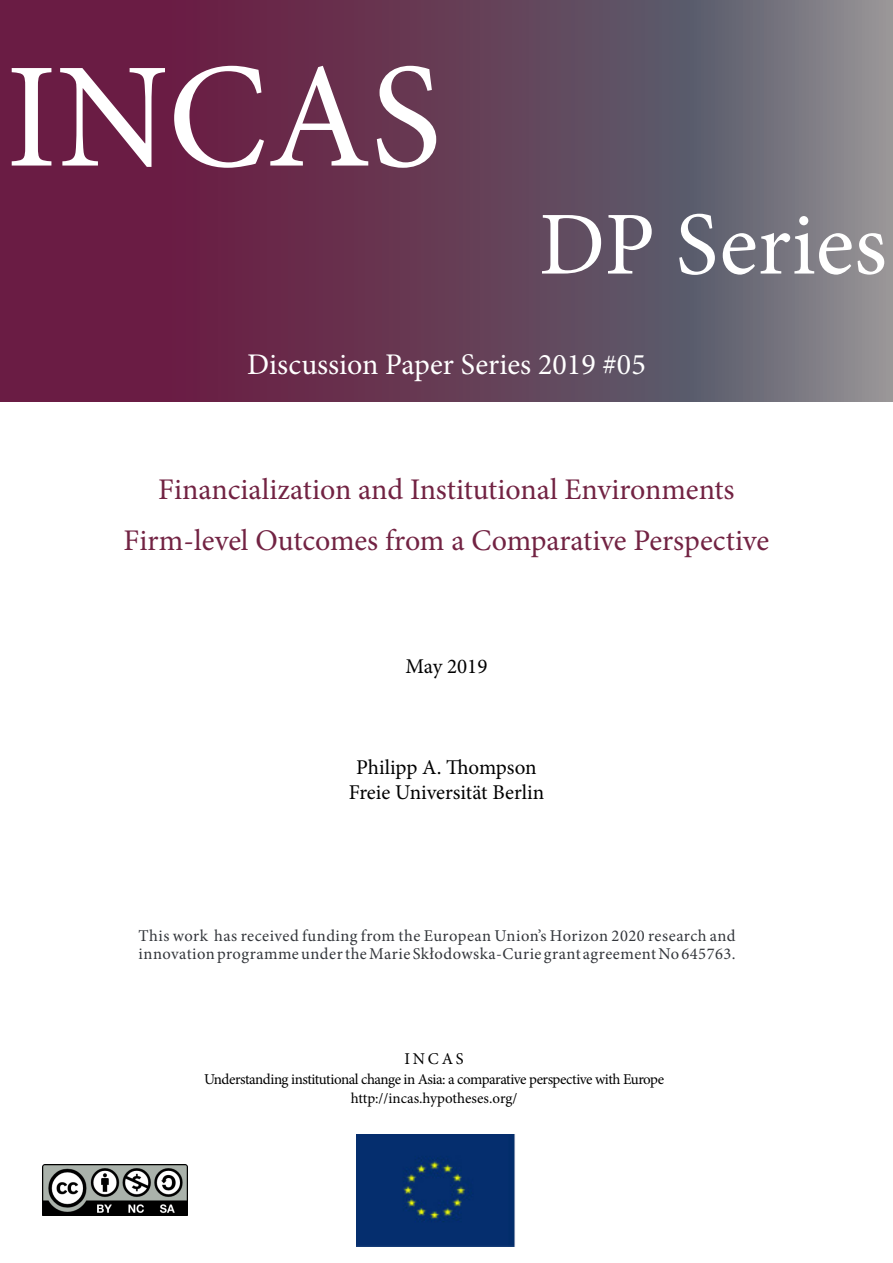
<style>
.page{position:relative;width:893px;height:1263px;background:#fff}
.page>*{position:absolute;margin:0;border:0;box-sizing:border-box;transform-origin:0 0}
.t1{font:150px "Minion Pro";color:#fff}
.t2{font:90px "Minion Pro";color:#fff}
.Titre_page_de_garde{font:30px "Minion Pro";letter-spacing:-.005em;color:#722343}
.t3{font:30px "Minion Pro";color:#fff}
.Authors{font:21px "Minion Pro";letter-spacing:-.005em;color:#000}
.Authors_details_ital{font:21px "Minion Pro";color:#000}
.t4{font:16.5px/18px "Minion Pro";letter-spacing:.03em;color:#33363b}
.Footnote_text_INCAS{font:16.5px "Minion Pro";letter-spacing:.17em;color:#000}
.Footnote_text_INCAS-2{font:15px "Minion Pro";letter-spacing:-.03em;color:#000}
.Footnote_text_INCAS-3{font:15px "Minion Pro";letter-spacing:-.005em;color:#000}
</style>
<div class="page">
<svg style="left:0;top:0;width:893px;height:324px;background:#6a425b"></svg>
<svg style="left:0;top:324px;width:893px;height:78px;background:#6a425b"></svg>
<div style="left:356px;top:1134px;width:159px;height:112px;background:#052e6e"></div>
<img style="left:42px;top:1165px;width:145px;height:50px">
<p class="t1" style="left:6px;top:17px;width:437px">INCAS</p>
<p class="t2" style="left:539px;top:185px;width:349px">DP Series</p>
<p class="t3" style="left:247px;top:344px;width:400px">Discussion Paper Series 2019 #05</p>
<p class="Titre_page_de_garde" style="left:158px;top:470px;width:578px">Financialization and Institutional Environments</p>
<p class="Titre_page_de_garde" style="left:124px;top:521px;width:647px">Firm-level Outcomes from a Comparative Perspective</p>
<p class="Authors" style="left:405px;top:652px;width:83px">May 2019</p>
<p class="Authors" style="left:356px;top:753px;width:182px">Philipp A. Thompson</p>
<p class="Authors_details_ital" style="left:349px;top:778px;width:197px">Freie Universität Berlin</p>
<p class="t4" style="left:139px;top:927px;width:599px">This work has received funding from the European Union’s Horizon 2020 research and innovation programme under the Marie Skłodowska-Curie grant agreement No 645763.</p>
<p class="Footnote_text_INCAS" style="left:405px;top:1048px;width:61px">INCAS</p>
<p class="Footnote_text_INCAS-2" style="left:204px;top:1069px;width:462px">Understanding institutional change in Asia: a comparative perspective with Europe</p>
<p class="Footnote_text_INCAS-3" style="left:351px;top:1088px;width:168px">http://incas.hypotheses.org/</p>
</div>
